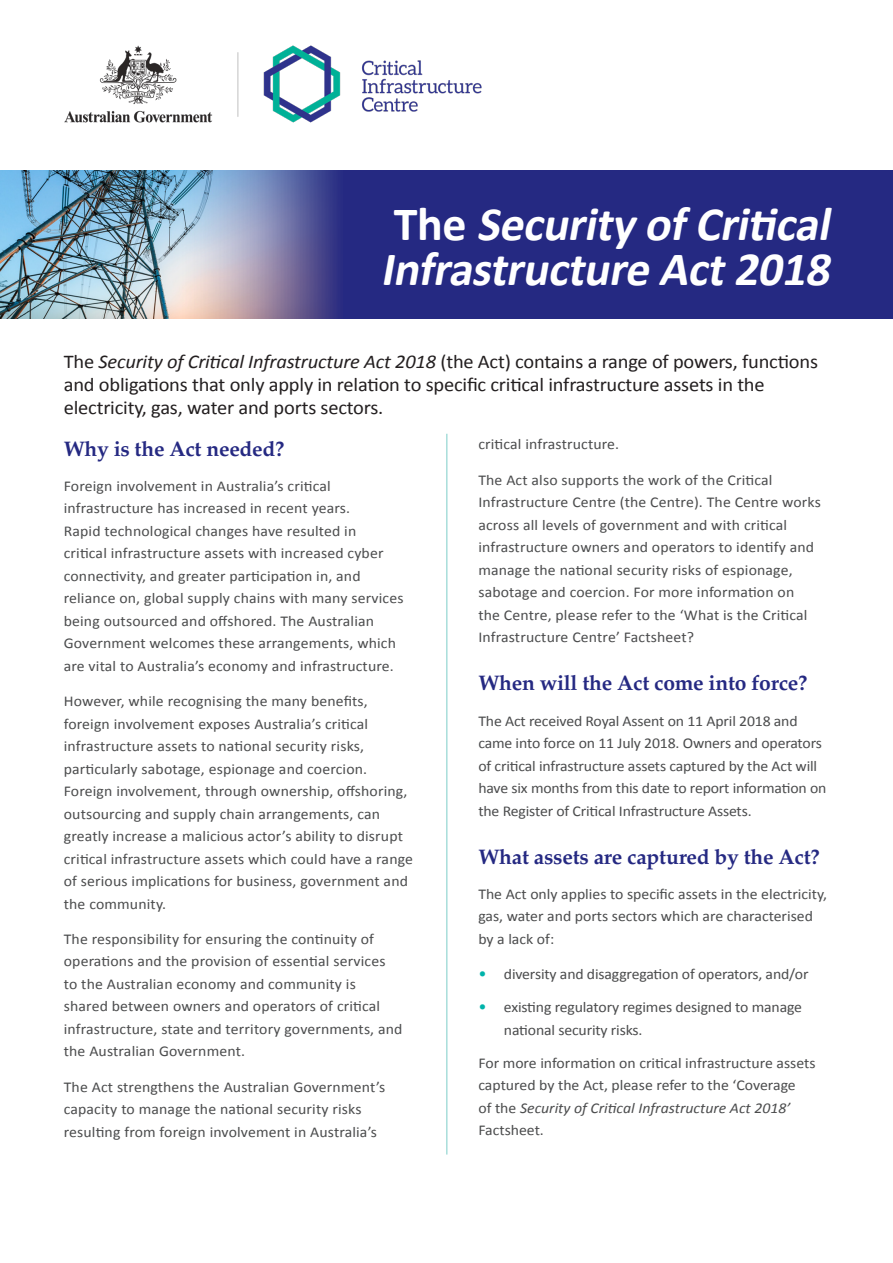
<style>
.page{position:relative;width:893px;height:1263px;background:#fff}
.page>*{position:absolute;margin:0;border:0;box-sizing:border-box;transform-origin:0 0}
.t1{font:italic 700 48px/45px "Calibri";color:#fff}
.t2{font:700 21px "Palatino";letter-spacing:-.01em;color:#252982}
.t3{font:19.5px/23.4px "Calibri";letter-spacing:-.01em;color:#231f20;scale:1.05 1}
.Body_copy{font:15px/22.5px "Calibri";letter-spacing:.01em;color:#4b4c4d;scale:1.05 1}
.Body_copy-2{font:15px/22.5px "Calibri";letter-spacing:-.01em;color:#4b4c4d;scale:1.05 1}
.Bullet_style_1{font:15px/22.5px "Calibri";letter-spacing:-.01em;color:#4b4c4d;scale:1.05 1}
.s1{font-style:normal}
.s2{font-style:italic}
.s3{font-size:16.5px;color:#00b3aa}
</style>
<div class="page">
<div style="left:0;top:170px;width:893px;height:149px;background:#252982"></div>
<img style="left:0;top:170px;width:337px;height:149px">
<img style="left:64px;top:45px;width:418px;height:78px">
<hr style="left:446px;top:434px;width:1px;height:720px;background:#7dcdc9">
<h1 class="t1" style="left:380px;top:202px;width:461px"><span class="s1">T h e</span> Security ofCritical<br>Infrastructure Act2018</h1>
<h2 class="t3" style="left:64px;top:349px;width:720px">The <span class="s2">Security of Critical Infrastructure Act 2018</span> (the Act) contains a range of powers, functions and obligations that only apply in relation to specific critical infrastructure assets in the electricity, gas, water and ports sectors.</h2>
<h2 class="t2" style="left:64px;top:430px;width:222px">Why is the Act needed?</h2>
<p class="Body_copy" style="left:64px;top:475px;width:325px">Foreign involvement in Australia’s critical infrastructure has increased in recent years.<br>Rapid technological changes have resulted in<br>critical infrastructure assets with increased cyber connectivity, and greater participation in, and reliance on, global supply chains with many services being outsourced and offshored. The Australian Government welcomes these arrangements, which are vital to Australia’s economy and infrastructure.</p>
<p class="Body_copy" style="left:64px;top:690px;width:334px">However, while recognising the many benefits, foreign involvement exposes Australia’s critical infrastructure assets to national security risks, particularly sabotage, espionage and coercion.<br>Foreign involvement, through ownership, offshoring, outsourcing and supply chain arrangements, can greatly increase a malicious actor’s ability to disrupt critical infrastructure assets which could have a range of serious implications for business, government and the community.</p>
<p class="Body_copy" style="left:64px;top:928px;width:324px">The responsibility for ensuring the continuity of operations and the provision of essential services to the Australian economy and community is shared between owners and operators of critical infrastructure, state and territory governments, and the Australian Government.</p>
<p class="Body_copy" style="left:64px;top:1075px;width:308px">The Act strengthens the Australian Government’s capacity to manage the national security risks resulting from foreign involvement in Australia’s</p>
<p class="Body_copy" style="left:478px;top:433px;width:136px">critical infrastructure.</p>
<p class="Body_copy" style="left:478px;top:469px;width:328px">The Act also supports the work of the Critical Infrastructure Centre (the Centre). The Centre works across all levels of government and with critical infrastructure owners and operators to identify and manage the national security risks of espionage, sabotage and coercion. For more information on<br>the Centre, please refer to the ‘What is the Critical Infrastructure Centre’ Factsheet?</p>
<h2 class="t2" style="left:478px;top:665px;width:331px">When will the Act come into force?</h2>
<p class="Body_copy-2" style="left:478px;top:709px;width:333px">The Act received Royal Assent on 11 April 2018 and came into force on 11 July 2018. Owners and operators of critical infrastructure assets captured by the Act will have six months from this date to report information on the Register of Critical Infrastructure Assets.</p>
<h2 class="t2" style="left:478px;top:838px;width:343px">What assets are captured by the Act?</h2>
<p class="Body_copy" style="left:478px;top:883px;width:334px">The Act only applies to specific assets in the electricity, gas, water and ports sectors which are characterised by a lack of:</p>
<p class="Bullet_style_1" style="left:478px;top:963px;width:316px"><span class="s3">•</span> diversity and disaggregation of operators, and/or</p>
<p class="Bullet_style_1" style="left:504px;top:996px;width:285px;text-indent:-26px"><span class="s3">•</span> existing regulatory regimes designed to manage national security risks.</p>
<p class="Body_copy" style="left:478px;top:1052px;width:323px">For more information on critical infrastructure assets captured by the Act, please refer to the ‘Coverage<br>of the <span class="s2">Security of Critical Infrastructure Act 2018’ </span>Factsheet.</p>
</div>
